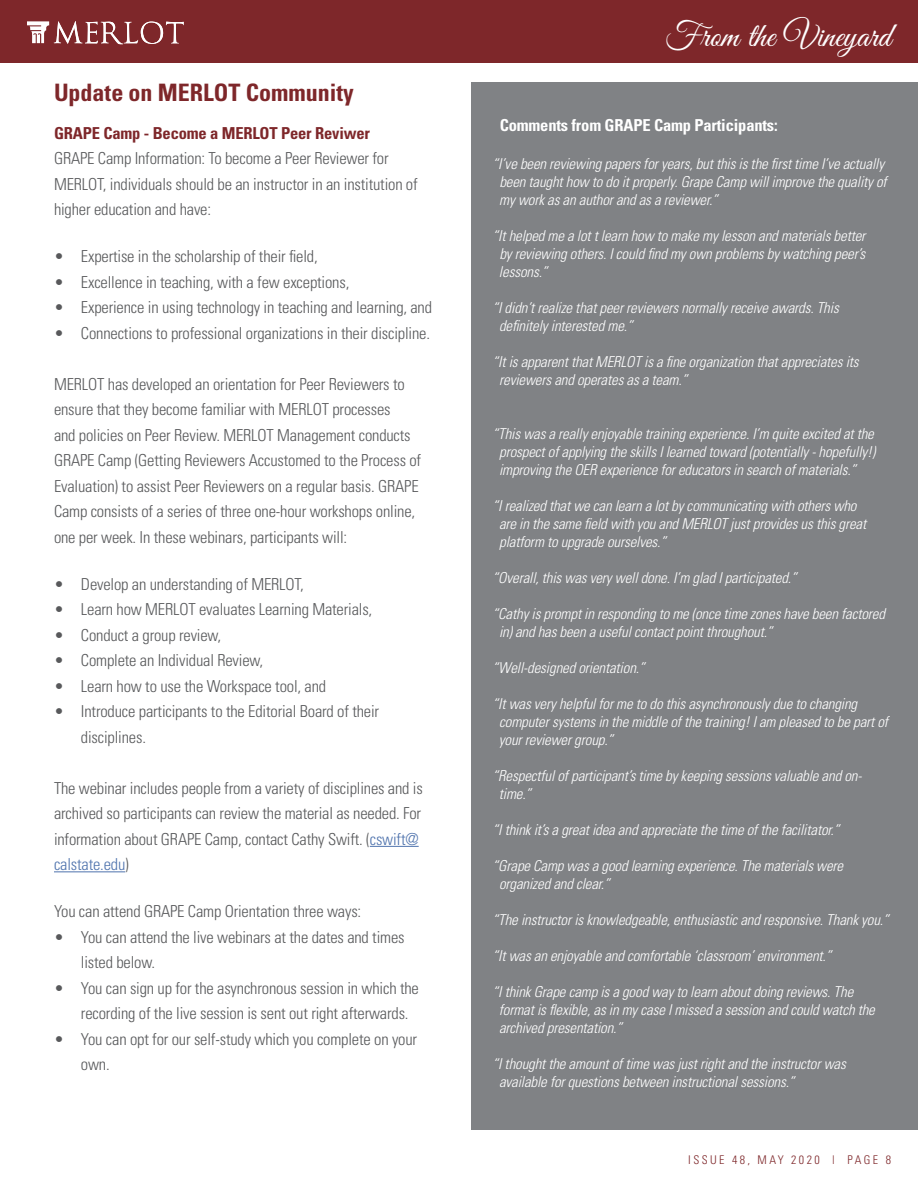
<style>
.page{position:relative;width:918px;height:1188px;background:#fff}
.page>*{position:absolute;margin:0;border:0;box-sizing:border-box;transform-origin:0 0}
.t1{font:34.5px "Great Vibes";color:#fff}
.t2{font:700 condensed 24px "Univers";color:#7e272a}
.t3{font:300 condensed 16.5px/25.5px "Univers";letter-spacing:-.01em;color:#58595b}
.t4{font:700 condensed 16.5px "Univers";letter-spacing:-.01em;color:#7e272a}
.t5{font:700 condensed 16.5px "Univers";letter-spacing:-.01em;color:#fff}
.t6{font:italic 300 condensed 15px/18px "Univers";letter-spacing:-.01em;color:#fff}
.t7{font:300 condensed 12px "Univers";letter-spacing:.2em;color:#7e272a}
.s1{color:#4f73ad}
</style>
<div class="page">
<hr style="left:370px;top:846px;width:49px;height:1px;background:#4f73ad">
<hr style="left:54px;top:871px;width:71px;height:1px;background:#4f73ad">
<div style="left:471px;top:82px;width:447px;height:1048px;background:#808285"></div>
<div style="left:0;top:0;width:918px;height:63px;background:#7e272a"></div>
<svg style="left:27px;top:21px;width:157px;height:23px"></svg>
<h2 class="t2" style="left:54px;top:78px;width:301px">Update on MERLOT Community</h2>
<p class="t4" style="left:54px;top:123px;width:318px">GRAPE Camp - Become a MERLOT Peer Reviwer</p>
<p class="t3" style="left:54px;top:145px;width:365px">GRAPE Camp Information: To become a Peer Reviewer for<br>MERLOT, individuals should be an instructor in an institution of higher education and have:</p>
<p class="t3" style="left:54px;top:243px;width:265px">• Expertise in the scholarship of their field,</p>
<p class="t3" style="left:54px;top:269px;width:297px">• Excellence in teaching, with a few exceptions,</p>
<p class="t3" style="left:54px;top:294px;width:380px">• Experience in using technology in teaching and learning, and</p>
<p class="t3" style="left:54px;top:320px;width:378px">• Connections to professional organizations in their discipline.</p>
<p class="t3" style="left:54px;top:371px;width:369px">MERLOT has developed an orientation for Peer Reviewers to ensure that they become familiar with MERLOT processes<br>and policies on Peer Review. MERLOT Management conducts GRAPE Camp (Getting Reviewers Accustomed to the Process of Evaluation) to assist Peer Reviewers on a regular basis. GRAPE Camp consists of a series of three one-hour workshops online, one per week. In these webinars, participants will:</p>
<p class="t3" style="left:54px;top:571px;width:251px">• Develop an understanding of MERLOT,</p>
<p class="t3" style="left:54px;top:596px;width:320px">• Learn how MERLOT evaluates Learning Materials,</p>
<p class="t3" style="left:54px;top:622px;width:169px">• Conduct a group review,</p>
<p class="t3" style="left:54px;top:647px;width:211px">• Complete an Individual Review,</p>
<p class="t3" style="left:54px;top:673px;width:274px">• Learn how to use the Workspace tool, and</p>
<p class="t3" style="left:81px;top:698px;width:300px;text-indent:-27px">• Introduce participants to the Editorial Board of their disciplines.</p>
<p class="t3" style="left:54px;top:775px;width:370px">The webinar includes people from a variety of disciplines and is archived so participants can review the material as needed. For information about GRAPE Camp, contact Cathy Swift. (<span class="s1">cswift@ calstate.edu</span>)</p>
<p class="t3" style="left:54px;top:898px;width:309px">You can attend GRAPE Camp Orientation three ways:</p>
<p class="t3" style="left:81px;top:924px;width:325px;text-indent:-27px">• You can attend the live webinars at the dates and times listed below.</p>
<p class="t3" style="left:81px;top:975px;width:339px;text-indent:-27px">• You can sign up for the asynchronous session in which the recording of the live session is sent out right afterwards.</p>
<p class="t3" style="left:81px;top:1026px;width:338px;text-indent:-27px">• You can opt for our self-study which you complete on your own.</p>
<h1 class="t1" style="left:665px;top:16px;width:228px">From the Vineyard</h1>
<p class="t5" style="left:500px;top:115px;width:280px">Comments from GRAPE Camp Participants:</p>
<p class="t6" style="left:499px;top:154px;width:389px;text-indent:-7px">“I’ve been reviewing papers for years, but this is the first time I’ve actually been taught how to do it properly. Grape Camp will improve the quality of my work as an author and as a reviewer.”</p>
<p class="t6" style="left:499px;top:226px;width:368px;text-align:justify;text-indent:-6px">“It helped me a lot t learn how to make my lesson and materials better by reviewing others. I could find my own problems by watching peer’s lessons.”</p>
<p class="t6" style="left:499px;top:298px;width:341px;text-indent:-6px">“I didn’t realize that peer reviewers normally receive awards. This definitely interested me.”</p>
<p class="t6" style="left:499px;top:352px;width:361px;text-indent:-7px">“It is apparent that MERLOT is a fine organization that appreciates its reviewers and operates as a team.”</p>
<p class="t6" style="left:499px;top:424px;width:378px;text-align:justify;text-indent:-6px">“This was a really enjoyable training experience. I’m quite excited at the prospect of applying the skills I learned toward (potentially - hopefully!) improving the OER experience for educators in search of materials.”</p>
<p class="t6" style="left:499px;top:496px;width:369px;text-indent:-6px">“I realized that we can learn a lot by communicating with others who are in the same field with you and MERLOT just provides us this great platform to upgrade ourselves.”</p>
<p class="t6" style="left:493px;top:568px;width:306px">“Overall, this was very well done. I’m glad I participated.”</p>
<p class="t6" style="left:499px;top:604px;width:388px;text-indent:-6px">“Cathy is prompt in responding to me (once time zones have been factored in) and has been a useful contact point throughout.”</p>
<p class="t6" style="left:493px;top:658px;width:154px">“Well-designed orientation.”</p>
<p class="t6" style="left:499px;top:694px;width:391px;text-indent:-6px">“It was very helpful for me to do this asynchronously due to changing computer systems in the middle of the training! I am pleased to be part of your reviewer group.”</p>
<p class="t6" style="left:499px;top:766px;width:365px;text-indent:-6px">“Respectful of participant’s time by keeping sessions valuable and on&shy;time.”</p>
<p class="t6" style="left:493px;top:820px;width:348px">“I think it’s a great idea and appreciate the time of the facilitator.”</p>
<p class="t6" style="left:499px;top:856px;width:346px;text-indent:-6px">“Grape Camp was a good learning experience. The materials were organized and clear.”</p>
<p class="t6" style="left:493px;top:910px;width:398px">“The instructor is knowledgeable, enthusiastic and responsive. Thank you.”</p>
<p class="t6" style="left:493px;top:946px;width:341px">“It was an enjoyable and comfortable ‘classroom’ environment.”</p>
<p class="t6" style="left:499px;top:982px;width:377px;text-indent:-6px">“I think Grape camp is a good way to learn about doing reviews. The format is flexible, as in my case I missed a session and could watch the archived presentation.”</p>
<p class="t6" style="left:499px;top:1054px;width:348px;text-indent:-6px">“I thought the amount of time was just right and the instructor was available for questions between instructional sessions.”</p>
<p class="t7" style="left:688px;top:1153px;width:204px">ISSUE 48, MAY 2020 | PAGE 8</p>
</div>
